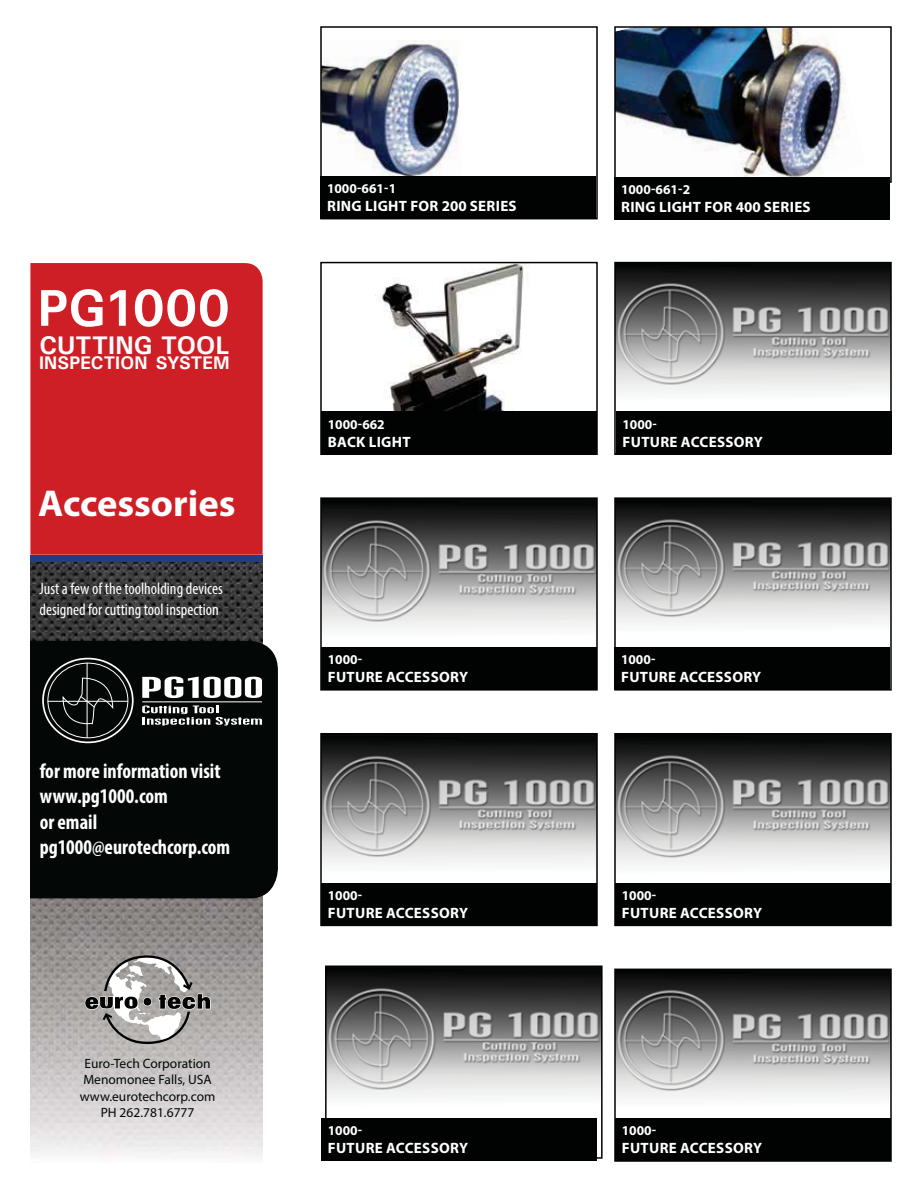
<style>
.page{position:relative;width:918px;height:1188px;background:#fff}
.page>*{position:absolute;margin:0;border:0;box-sizing:border-box;transform-origin:0 0}
.t1{font:700 37.5px "Myriad Pro";color:#fff}
.t2{font:700 25.5px "Utah";color:#fff}
.t3{font:700 condensed 21px/25.2px "Myriad Pro";color:#fff;scale:.96 1}
.t4{font:700 18.3px "Utah";letter-spacing:.005em;color:#fff}
.t5{font:condensed 16.5px/21px "Myriad Pro";color:#fff}
.t6{font:700 15px "Myriad Pro";letter-spacing:.02em;color:#fff}
.t7{font:13.5px/16.2px "Myriad Pro";color:#030806;text-align:center}
.t8{font:700 13.5px "Myriad Pro";color:#fff}
</style>
<div class="page">
<img style="left:30px;top:562px;width:233px;height:596px">
<div style="left:30px;top:641px;width:248px;height:257px;background:#030806"></div>
<div style="left:30px;top:263px;width:233px;height:292px;background:#cf1f26"></div>
<svg style="left:142px;top:677px;width:120px;height:21px"></svg>
<hr style="left:142px;top:701px;width:120px;height:1px;background:#fff">
<svg style="left:142px;top:705px;width:120px;height:21px"></svg>
<div style="left:47px;top:663px;width:81px;height:75px;border:1px solid #fff;border-radius:50%"></div>
<div style="left:42px;top:658px;width:92px;height:85px;border:2px solid #fff;border-radius:50%"></div>
<hr style="left:87px;top:663px;width:1px;height:75px;background:#fff">
<hr style="left:47px;top:701px;width:81px;height:1px;background:#fff">
<svg style="left:62px;top:676px;width:52px;height:53px;background:#1d2120"></svg>
<div style="left:30px;top:555px;width:233px;height:7px;background:#243d82"></div>
<svg style="left:41px;top:289px;width:187px;height:38px"></svg>
<svg style="left:84px;top:952px;width:127px;height:95px;background:#a4a1a0"></svg>
<img style="left:323px;top:40px;width:136px;height:136px">
<img style="left:376px;top:265px;width:160px;height:147px">
<div style="left:320px;top:262px;width:278px;height:193px;border:2px solid #010202"></div>
<img style="left:323px;top:500px;width:272px;height:128px">
<div style="left:320px;top:497px;width:278px;height:194px;border:2px solid #010202"></div>
<img style="left:323px;top:736px;width:272px;height:127px">
<div style="left:320px;top:733px;width:278px;height:193px;border:2px solid #010202"></div>
<img style="left:328px;top:969px;width:272px;height:127px">
<div style="left:325px;top:966px;width:278px;height:193px;border:2px solid #010202"></div>
<img style="left:617px;top:29px;width:228px;height:148px">
<div style="left:614px;top:26px;width:278px;height:157px;border:2px solid #010202"></div>
<img style="left:617px;top:265px;width:272px;height:126px">
<div style="left:614px;top:262px;width:278px;height:193px;border:2px solid #010202"></div>
<img style="left:617px;top:500px;width:272px;height:123px">
<div style="left:614px;top:497px;width:278px;height:194px;border:2px solid #010202"></div>
<img style="left:617px;top:736px;width:272px;height:128px">
<div style="left:614px;top:733px;width:278px;height:193px;border:2px solid #010202"></div>
<img style="left:617px;top:972px;width:272px;height:125px">
<div style="left:614px;top:969px;width:278px;height:193px;border:2px solid #010202"></div>
<div style="left:320px;top:176px;width:276px;height:43px;background:#010202"></div>
<div style="left:614px;top:177px;width:276px;height:42px;background:#010202"></div>
<div style="left:616px;top:412px;width:276px;height:42px;background:#010202"></div>
<div style="left:321px;top:412px;width:276px;height:42px;background:#010202"></div>
<div style="left:321px;top:647px;width:276px;height:42px;background:#010202"></div>
<div style="left:321px;top:883px;width:276px;height:42px;background:#010202"></div>
<div style="left:321px;top:1118px;width:276px;height:43px;background:#010202"></div>
<div style="left:614px;top:647px;width:276px;height:42px;background:#010202"></div>
<div style="left:615px;top:883px;width:276px;height:42px;background:#010202"></div>
<div style="left:615px;top:1118px;width:276px;height:43px;background:#010202"></div>
<h2 class="t2" style="left:39px;top:326px;width:192px">CUTTING TOOL</h2>
<p class="t4" style="left:39px;top:349px;width:192px">INSPECTION SYSTEM</p>
<h1 class="t1" style="left:38px;top:481px;width:199px">Accessories</h1>
<p class="t5" style="left:39px;top:579px;width:185px">Just a few of the toolholding devices designed for cutting tool inspection</p>
<h3 class="t3" style="left:40px;top:758px;width:200px">for more information visit www.pg1000.com<br>or email pg1000@eurotechcorp.com</h3>
<p class="t7" style="left:80px;top:1056px;width:137px">Euro-Tech Corporation<br>Menomonee Falls, USA www.eurotechcorp.com<br>PH 262.781.6777</p>
<p class="t8" style="left:327px;top:180px;width:71px">1000-661-1</p>
<p class="t6" style="left:327px;top:197px;width:191px">RING LIGHT FOR 200 SERIES</p>
<p class="t8" style="left:328px;top:416px;width:59px">1000-662</p>
<p class="t6" style="left:328px;top:433px;width:84px">BACK LIGHT</p>
<p class="t8" style="left:328px;top:651px;width:36px">1000-</p>
<p class="t6" style="left:328px;top:668px;width:142px">FUTURE ACCESSORY</p>
<p class="t8" style="left:328px;top:887px;width:36px">1000-</p>
<p class="t6" style="left:328px;top:904px;width:142px">FUTURE ACCESSORY</p>
<p class="t8" style="left:328px;top:1123px;width:36px">1000-</p>
<p class="t6" style="left:328px;top:1139px;width:142px">FUTURE ACCESSORY</p>
<p class="t8" style="left:621px;top:181px;width:71px">1000-661-2</p>
<p class="t6" style="left:621px;top:198px;width:191px">RING LIGHT FOR 400 SERIES</p>
<p class="t8" style="left:622px;top:416px;width:36px">1000-</p>
<p class="t6" style="left:623px;top:433px;width:142px">FUTURE ACCESSORY</p>
<p class="t8" style="left:621px;top:651px;width:36px">1000-</p>
<p class="t6" style="left:621px;top:668px;width:142px">FUTURE ACCESSORY</p>
<p class="t8" style="left:622px;top:887px;width:36px">1000-</p>
<p class="t6" style="left:622px;top:904px;width:142px">FUTURE ACCESSORY</p>
<p class="t8" style="left:622px;top:1123px;width:36px">1000-</p>
<p class="t6" style="left:622px;top:1139px;width:142px">FUTURE ACCESSORY</p>
</div>
